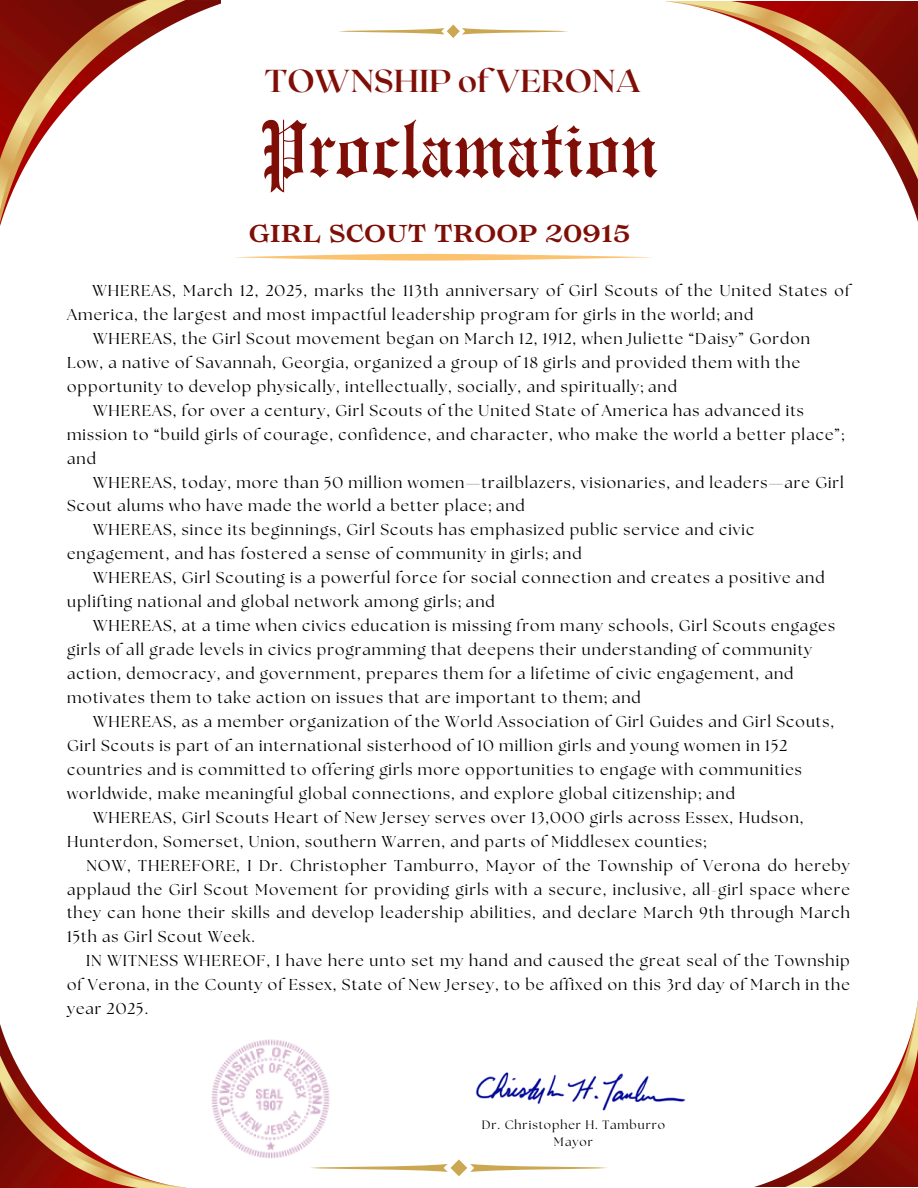
<style>
.page{position:relative;width:918px;height:1188px;background:#fff}
.page>*{position:absolute;margin:0;border:0;box-sizing:border-box;transform-origin:0 0}
.t1{font:80.4px "Engravers Old English BT";color:#7f0e06}
.t2{font:700 31.65px "Roxborough CF";color:#7f0e06}
.t3{font:700 24.3px "Lovelace Text";color:#7f0e06}
.t4{font:15.75px "The Seasons";letter-spacing:.065em;color:#000}
.t5{font:12.15px "The Seasons";letter-spacing:.075em;color:#000}
</style>
<div class="page">
<img style="left:0;top:1px;width:221px;height:225px">
<img style="left:755px;top:1000px;width:163px;height:187px">
<img style="left:666px;top:1px;width:252px;height:221px">
<img style="left:0;top:1025px;width:187px;height:163px">
<svg style="left:310px;top:1159px;width:297px;height:17px"></svg>
<svg style="left:339px;top:25px;width:229px;height:13px"></svg>
<img style="left:475px;top:1072px;width:211px;height:39px">
<img style="left:211px;top:1039px;width:119px;height:120px">
<svg style="left:234px;top:254px;width:418px;height:7px"></svg>
<p class="t2" style="left:265px;top:60px;width:378px">TOWNSHIP of VERONA</p>
<p class="t1" style="left:260px;top:102px;width:399px">Proclamation</p>
<h2 class="t3" style="left:249px;top:224px;width:383px">GIRL SCOUT TROOP 20915</h2>
<p class="t4" style="left:92px;top:283px;width:759px">WHEREAS, March 12, 2025, marks the 113th anniversary of Girl Scouts of the United States of</p>
<p class="t4" style="left:67px;top:307px;width:687px">America, the largest and most impactful leadership program for girls in the world; and</p>
<p class="t4" style="left:93px;top:331px;width:718px">WHEREAS, the Girl Scout movement began on March 12, 1912, when Juliette “Daisy” Gordon</p>
<p class="t4" style="left:67px;top:355px;width:734px">Low, a native of Savannah, Georgia, organized a group of 18 girls and provided them with the</p>
<p class="t4" style="left:67px;top:379px;width:611px">opportunity to develop physically, intellectually, socially, and spiritually; and</p>
<p class="t4" style="left:93px;top:403px;width:712px">WHEREAS, for over a century, Girl Scouts of the United State of America has advanced its</p>
<p class="t4" style="left:67px;top:427px;width:778px">mission to “build girls of courage, confidence, and character, who make the world a better place”;</p>
<p class="t4" style="left:67px;top:451px;width:30px">and</p>
<p class="t4" style="left:93px;top:475px;width:752px">WHEREAS, today, more than 50 million women—trailblazers, visionaries, and leaders—are Girl</p>
<p class="t4" style="left:67px;top:499px;width:459px">Scout alums who have made the world a better place; and</p>
<p class="t4" style="left:93px;top:523px;width:663px">WHEREAS, since its beginnings, Girl Scouts has emphasized public service and civic</p>
<p class="t4" style="left:67px;top:547px;width:516px">engagement, and has fostered a sense of community in girls; and</p>
<p class="t4" style="left:93px;top:571px;width:733px">WHEREAS, Girl Scouting is a powerful force for social connection and creates a positive and</p>
<p class="t4" style="left:67px;top:595px;width:429px">uplifting national and global network among girls; and</p>
<p class="t4" style="left:93px;top:619px;width:743px">WHEREAS, at a time when civics education is missing from many schools, Girl Scouts engages</p>
<p class="t4" style="left:67px;top:643px;width:747px">girls of all grade levels in civics programming that deepens their understanding of community</p>
<p class="t4" style="left:67px;top:666px;width:728px">action, democracy, and government, prepares them for a lifetime of civic engagement, and</p>
<p class="t4" style="left:67px;top:690px;width:575px">motivates them to take action on issues that are important to them; and</p>
<p class="t4" style="left:93px;top:714px;width:743px">WHEREAS, as a member organization of the World Association of Girl Guides and Girl Scouts,</p>
<p class="t4" style="left:67px;top:738px;width:722px">Girl Scouts is part of an international sisterhood of 10 million girls and young women in 152</p>
<p class="t4" style="left:67px;top:762px;width:736px">countries and is committed to offering girls more opportunities to engage with communities</p>
<p class="t4" style="left:67px;top:786px;width:669px">worldwide, make meaningful global connections, and explore global citizenship; and</p>
<p class="t4" style="left:93px;top:810px;width:712px">WHEREAS, Girl Scouts Heart of New Jersey serves over 13,000 girls across Essex, Hudson,</p>
<p class="t4" style="left:67px;top:834px;width:640px">Hunterdon, Somerset, Union, southern Warren, and parts of Middlesex counties;</p>
<p class="t4" style="left:86px;top:858px;width:765px">NOW, THEREFORE, I Dr. Christopher Tamburro, Mayor of the Township of Verona do hereby</p>
<p class="t4" style="left:67px;top:882px;width:784px">applaud the Girl Scout Movement for providing girls with a secure, inclusive, all-girl space where</p>
<p class="t4" style="left:67px;top:906px;width:784px">they can hone their skills and develop leadership abilities, and declare March 9th through March</p>
<p class="t4" style="left:67px;top:930px;width:189px">15th as Girl Scout Week.</p>
<p class="t4" style="left:86px;top:954px;width:765px">IN WITNESS WHEREOF, I have here unto set my hand and caused the great seal of the Township</p>
<p class="t4" style="left:67px;top:978px;width:784px">of Verona, in the County of Essex, State of New Jersey, to be affixed on this 3rd day of March in the</p>
<p class="t4" style="left:67px;top:1002px;width:83px">year 2025.</p>
<h1 class="t5" style="left:482px;top:1120px;width:185px">Dr. Christopher H. Tamburro</h1>
<h3 class="t5" style="left:554px;top:1136px;width:40px">Mayor</h3>
</div>
